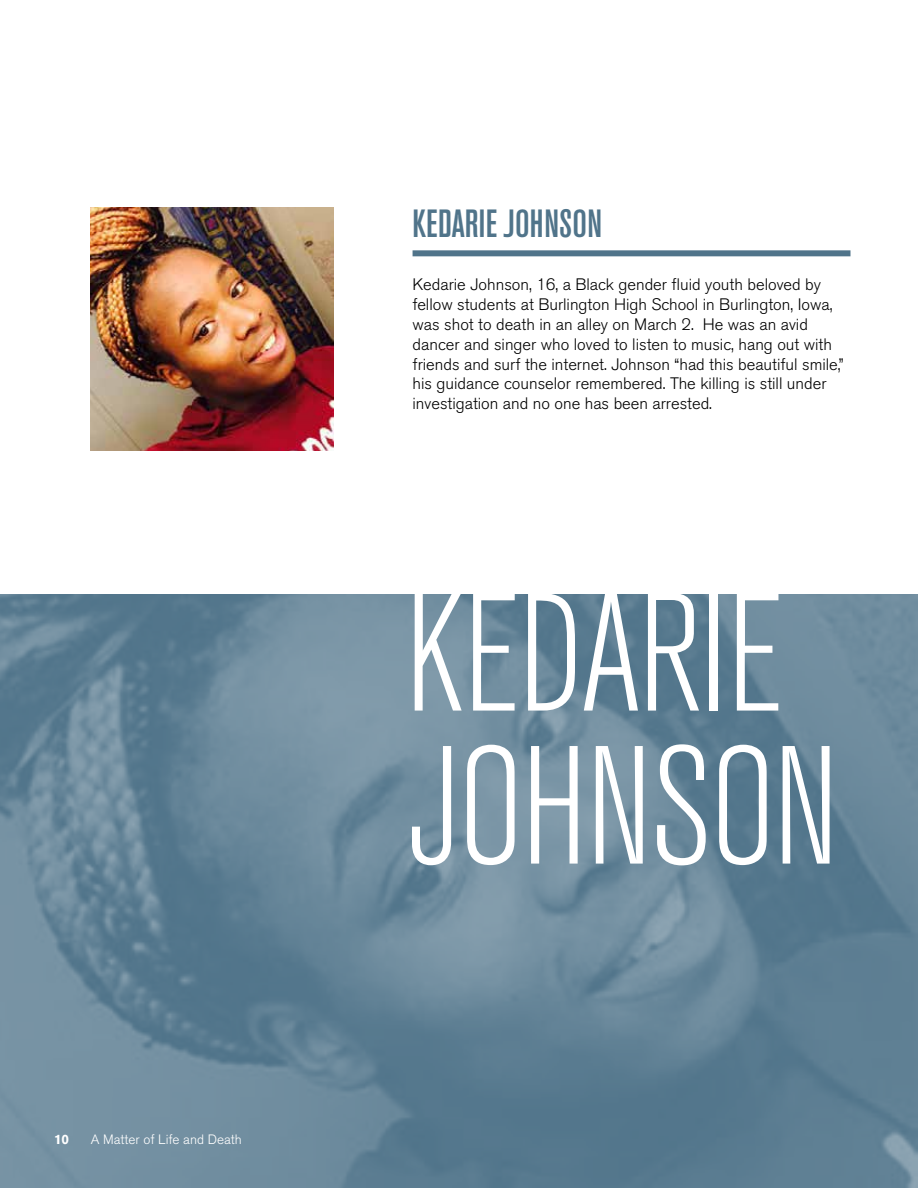
<style>
.page{position:relative;width:918px;height:1188px;background:#fff}
.page>*{position:absolute;margin:0;border:0;box-sizing:border-box;transform-origin:0 0}
.t1{font:300 condensed 166.5px/153px "Akzidenz Grotesk BE";letter-spacing:-.015em;color:#fff}
.t2{font:500 condensed 39px "Akzidenz Grotesk BE";letter-spacing:.005em;color:#50748a}
.t3{font:300 16.5px/19.8px "Akzidenz Grotesk BE";color:#000}
.t4{font:300 13.5px "Akzidenz Grotesk BE";color:#fff}
.t5{font:700 13.5px "Akzidenz Grotesk BE";color:#fff}
</style>
<div class="page">
<svg style="left:0;top:594px;width:918px;height:594px;background:#668599"></svg>
<div style="left:413px;top:250px;width:437px;height:6px;background:#50748a"></div>
<img style="left:91px;top:208px;width:243px;height:243px">
<p class="t5" style="left:54px;top:1132px;width:17px">10</p>
<p class="t4" style="left:91px;top:1132px;width:153px">A Matter of Life and Death</p>
<h2 class="t2" style="left:413px;top:202px;width:191px">KEDARIE JOHNSON</h2>
<p class="t3" style="left:413px;top:275px;width:433px">Kedarie Johnson, 16, a Black gender fluid youth beloved by fellow students at Burlington High School in Burlington, Iowa, was shot to death in an alley on March 2. He was an avid dancer and singer who loved to listen to music, hang out with friends and surf the internet. Johnson “had this beautiful smile,” his guidance counselor remembered. The killing is still under investigation and no one has been arrested.</p>
<h1 class="t1" style="left:405px;top:582px;width:436px">KEDARIE<br>JOHNSON</h1>
</div>
